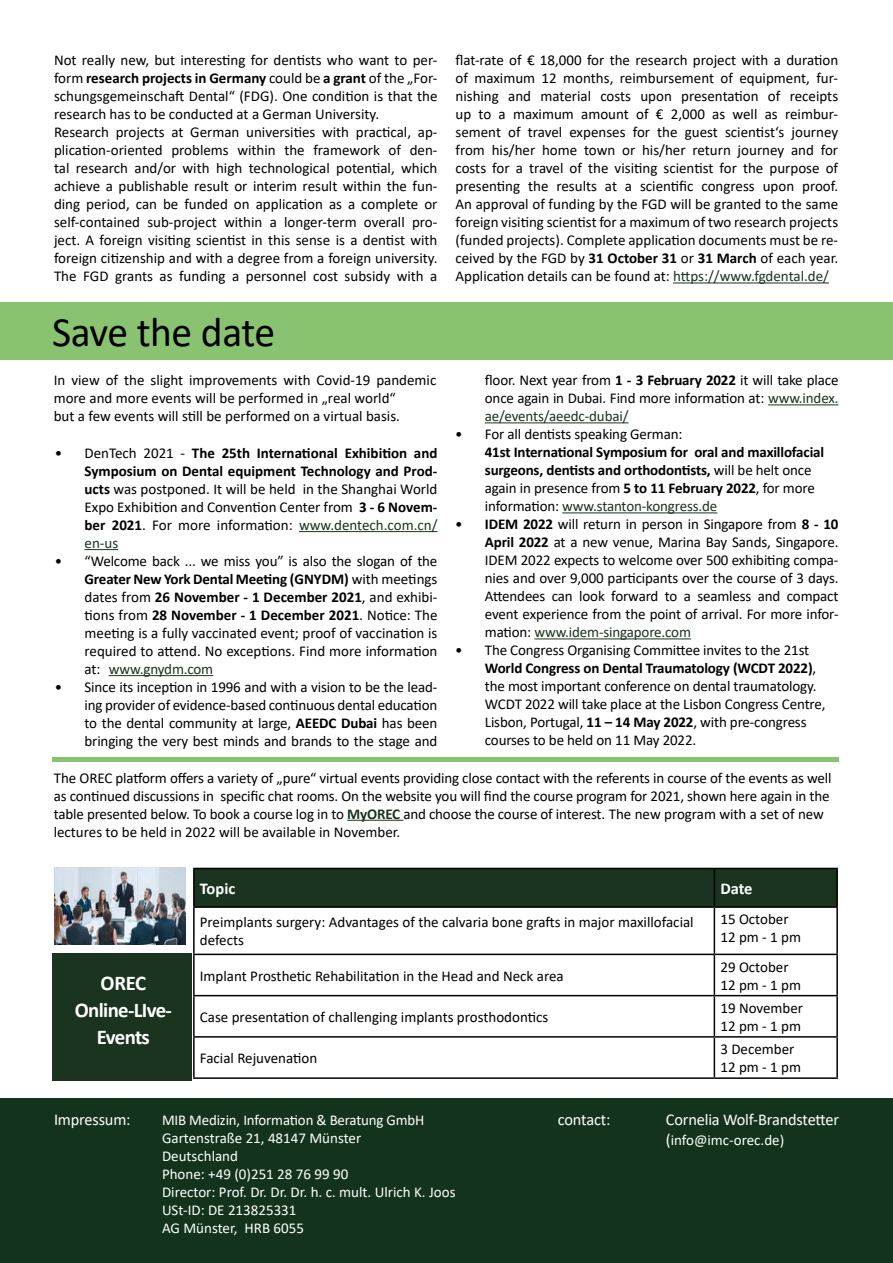
<style>
.page{position:relative;width:893px;height:1263px;background:#fff}
.page>*{position:absolute;margin:0;border:0;box-sizing:border-box;transform-origin:0 0}
.t1{font:42px "Calibri";letter-spacing:-.015em;color:#000}
.t2{font:700 21px/27px "Calibri";letter-spacing:-.03em;color:#fff;text-align:center}
.t3{font:16.5px "Calibri";letter-spacing:-.01em;color:#fff}
.t4{font:700 16.5px "Calibri";color:#fff}
.t5{font:15px/18px "Calibri";color:#000}
.t6{font:15px/18px "Calibri";color:#fff}
.t7{font:700 15px/18px "Calibri";letter-spacing:-.01em;color:#000}
.s1{font-weight:700}
.s2{color:#1a3420}
.s3{font-weight:400}
.s4{font-weight:400;color:#1a3420}
.s5{font-weight:700;color:#1a3420}
.s6{font-size:16.5px}
</style>
<div class="page">
<div style="left:52px;top:757px;width:787px;height:5px;background:#89c271"></div>
<img style="left:55px;top:868px;width:130px;height:76px">
<div style="left:0;top:302px;width:893px;height:58px;background:#89c271"></div>
<div style="left:0;top:1098px;width:893px;height:165px;background:#13331c"></div>
<hr style="left:347px;top:820px;width:56px;height:1px;background:#1a3420">
<div style="left:52px;top:953px;width:139px;height:127px;background:#1a3420"></div>
<div style="left:195px;top:869px;width:641px;height:37px;background:#1a3420"></div>
<hr style="left:193px;top:868px;width:521px;height:1px;background:#000">
<hr style="left:193px;top:869px;width:2px;height:37px;background:#000">
<hr style="left:714px;top:868px;width:124px;height:1px;background:#000">
<hr style="left:714px;top:869px;width:1px;height:37px;background:#000">
<hr style="left:836px;top:869px;width:2px;height:37px;background:#000">
<hr style="left:193px;top:906px;width:521px;height:2px;background:#000">
<hr style="left:193px;top:908px;width:2px;height:46px;background:#000">
<hr style="left:714px;top:906px;width:124px;height:2px;background:#000">
<hr style="left:714px;top:908px;width:1px;height:46px;background:#000">
<hr style="left:836px;top:908px;width:2px;height:46px;background:#000">
<hr style="left:193px;top:954px;width:521px;height:1px;background:#000">
<hr style="left:193px;top:955px;width:2px;height:40px;background:#000">
<hr style="left:714px;top:954px;width:124px;height:1px;background:#000">
<hr style="left:714px;top:955px;width:1px;height:40px;background:#000">
<hr style="left:836px;top:955px;width:2px;height:40px;background:#000">
<hr style="left:193px;top:995px;width:521px;height:1px;background:#000">
<hr style="left:193px;top:996px;width:2px;height:40px;background:#000">
<hr style="left:714px;top:995px;width:124px;height:1px;background:#000">
<hr style="left:714px;top:996px;width:1px;height:40px;background:#000">
<hr style="left:836px;top:996px;width:2px;height:40px;background:#000">
<hr style="left:193px;top:1036px;width:521px;height:2px;background:#000">
<hr style="left:193px;top:1038px;width:2px;height:39px;background:#000">
<hr style="left:714px;top:1036px;width:124px;height:2px;background:#000">
<hr style="left:714px;top:1038px;width:1px;height:39px;background:#000">
<hr style="left:836px;top:1038px;width:2px;height:39px;background:#000">
<hr style="left:193px;top:1077px;width:521px;height:2px;background:#000">
<hr style="left:714px;top:1077px;width:124px;height:2px;background:#000">
<hr style="left:299px;top:531px;width:138px;height:1px;background:#1a3420">
<hr style="left:85px;top:549px;width:33px;height:1px;background:#1a3420">
<hr style="left:109px;top:675px;width:104px;height:1px;background:#1a3420">
<hr style="left:768px;top:404px;width:71px;height:1px;background:#1a3420">
<hr style="left:485px;top:422px;width:143px;height:1px;background:#1a3420">
<hr style="left:562px;top:512px;width:155px;height:1px;background:#1a3420">
<hr style="left:534px;top:638px;width:157px;height:1px;background:#1a3420">
<hr style="left:673px;top:282px;width:156px;height:1px;background:#1a3420">
<p class="t5" style="left:54px;top:51px;width:385px">Not really new, but interesting for dentists who want to per&shy;form <span class="s1">research projects in Germany</span> could be <span class="s1">a grant</span> of the „For&shy;schungsgemeinschaft Dental“ (FDG). One condition is that the research has to be conducted at a German University.<br>Research projects at German universities with practical, ap&shy;plication-oriented problems within the framework of den&shy;tal research and/or with high technological potential, which achieve a publishable result or interim result within the fun&shy;ding period, can be funded on application as a complete or self-contained sub-project within a longer-term overall pro&shy;ject. A foreign visiting scientist in this sense is a dentist with foreign citizenship and with a degree from a foreign university.<br>The FGD grants as funding a personnel cost subsidy with a</p>
<p class="t5" style="left:455px;top:51px;width:384px;text-align:justify">flat-rate of € 18,000 for the research project with a duration of maximum 12 months, reimbursement of equipment, fur&shy;nishing and material costs upon presentation of receipts up to a maximum amount of € 2,000 as well as reimbur&shy;sement of travel expenses for the guest scientist‘s journey from his/her home town or his/her return journey and for costs for a travel of the visiting scientist for the purpose of presenting the results at a scientific congress upon proof.<br>An approval of funding by the FGD will be granted to the same foreign visiting scientist for a maximum of two research projects (funded projects). Complete application documents must be re&shy;ceived by the FGD by <span class="s1">31 October 31</span> or <span class="s1">31 March</span> of each year.<br>Application details can be found at: <span class="s2">https://www.fgdental.de/</span></p>
<h1 class="t1" style="left:52px;top:303px;width:225px">Save the date</h1>
<p class="t5" style="left:54px;top:371px;width:384px">In view of the slight improvements with Covid-19 pandemic more and more events will be performed in „real world“<br>but a few events will still be performed on a virtual basis.</p>
<p class="t5" style="left:85px;top:443px;width:354px;text-align:justify;text-indent:-30px">• DenTech 2021 - <span class="s1">The 25th International Exhibition and Symposium on Dental equipment Technology and Prod&shy;ucts</span> was postponed. It will be held in the Shanghai World Expo Exhibition and Convention Center from <span class="s1">3 - 6 Novem&shy;ber 2021</span>. For more information: <span class="s2">www.dentech.com.cn/ en-us</span></p>
<p class="t5" style="left:85px;top:551px;width:354px;text-align:justify;text-indent:-30px">• “Welcome back ... we miss you” is also the slogan of the <span class="s1">Greater New York Dental Meeting (GNYDM)</span> with meetings dates from <span class="s1">26 November - 1 December 2021</span>, and exhibi&shy;tions from <span class="s1">28 November - 1 December 2021</span>. Notice: The meeting is a fully vaccinated event; proof of vaccination is required to attend. No exceptions. Find more information at: <span class="s2">www.gnydm.com</span></p>
<p class="t5" style="left:85px;top:677px;width:354px;text-align:justify;text-indent:-30px">• Since its inception in 1996 and with a vision to be the lead&shy;ing provider of evidence-based continuous dental education to the dental community at large, <span class="s1">AEEDC Dubai</span> has been bringing the very best minds and brands to the stage and</p>
<p class="t5" style="left:485px;top:371px;width:355px;text-align:justify">floor. Next year from <span class="s1">1 - 3 February 2022</span> it will take place once again in Dubai. Find more information at: <span class="s2">www.index. ae/events/aeedc-dubai/</span></p>
<p class="t5" style="left:455px;top:425px;width:229px">• For all dentists speaking German:</p>
<p class="t7" style="left:485px;top:443px;width:341px">41st International Symposium for oral and maxillofacial surgeons, dentists and orthodontists, <span class="s3">will be helt once again in presence from</span> 5 to 11 February 2022<span class="s3">, for more information:</span> <span class="s4">www.stanton-kongress.de</span></p>
<p class="t5" style="left:485px;top:515px;width:355px;text-align:justify;text-indent:-30px">• <span class="s1">IDEM 2022</span> will return in person in Singapore from <span class="s1">8 - 10<br>April 2022</span> at a new venue, Marina Bay Sands, Singapore.<br>IDEM 2022 expects to welcome over 500 exhibiting compa&shy;nies and over 9,000 participants over the course of 3 days.<br>Attendees can look forward to a seamless and compact event experience from the point of arrival. For more infor&shy;mation: <span class="s2">www.idem-singapore.com</span></p>
<p class="t5" style="left:485px;top:641px;width:342px;text-indent:-30px">• The Congress Organising Committee invites to the 21st <span class="s1">World Congress on Dental Traumatology (WCDT 2022)</span>, the most important conference on dental traumatology.<br>WCDT 2022 will take place at the Lisbon Congress Centre, Lisbon, Portugal, <span class="s1">11 – 14 May 2022</span>, with pre-congress courses to be held on 11 May 2022.</p>
<p class="t5" style="left:54px;top:768px;width:779px">The OREC platform offers a variety of „pure“ virtual events providing close contact with the referents in course of the events as well as continued discussions in specific chat rooms. On the website you will find the course program for 2021, shown here again in the table presented below. To book a course log in to <span class="s5">MyOREC</span> and choose the course of interest. The new program with a set of new lectures to be held in 2022 will be available in November.</p>
<h2 class="t2" style="left:75px;top:969px;width:98px">OREC<br>Online-LIve-<br>Events</h2>
<p class="t4" style="left:200px;top:877px;width:37px">Topic</p>
<p class="t4" style="left:720px;top:877px;width:34px">Date</p>
<p class="t5" style="left:200px;top:913px;width:495px">Preimplants surgery: Advantages of the calvaria bone grafts in major maxillofacial defects</p>
<p class="t5" style="left:720px;top:910px;width:82px">15 October<br>12 pm - 1 pm</p>
<p class="t5" style="left:200px;top:966px;width:365px">Implant Prosthetic Rehabilitation in the Head and Neck area</p>
<p class="t5" style="left:720px;top:957px;width:82px">29 October<br>12 pm - 1 pm</p>
<p class="t5" style="left:200px;top:1007px;width:350px">Case presentation of challenging implants prosthodontics</p>
<p class="t5" style="left:720px;top:998px;width:84px">19 November<br>12 pm - 1 pm</p>
<p class="t5" style="left:200px;top:1049px;width:119px">Facial Rejuvenation</p>
<p class="t5" style="left:720px;top:1040px;width:82px">3 December<br>12 pm - 1 pm</p>
<p class="t3" style="left:54px;top:1108px;width:78px">Impressum:</p>
<p class="t6" style="left:162px;top:1111px;width:295px">MIB Medizin, Information &amp; Beratung GmbH<br>Gartenstraße 21, 48147 Münster<br>Deutschland<br>Phone: +49 (0)251 28 76 99 90<br>Director: Prof. Dr. Dr. Dr. h. c. mult. Ulrich K. Joos<br>USt-ID: DE 213825331<br>AG Münster, HRB 6055</p>
<p class="t3" style="left:558px;top:1108px;width:54px">contact:</p>
<p class="t3" style="left:666px;top:1108px;width:175px">Cornelia Wolf-Brandstetter</p>
<p class="t6" style="left:666px;top:1131px;width:120px"><span class="s6">(</span>info@imc-orec.de)</p>
</div>
